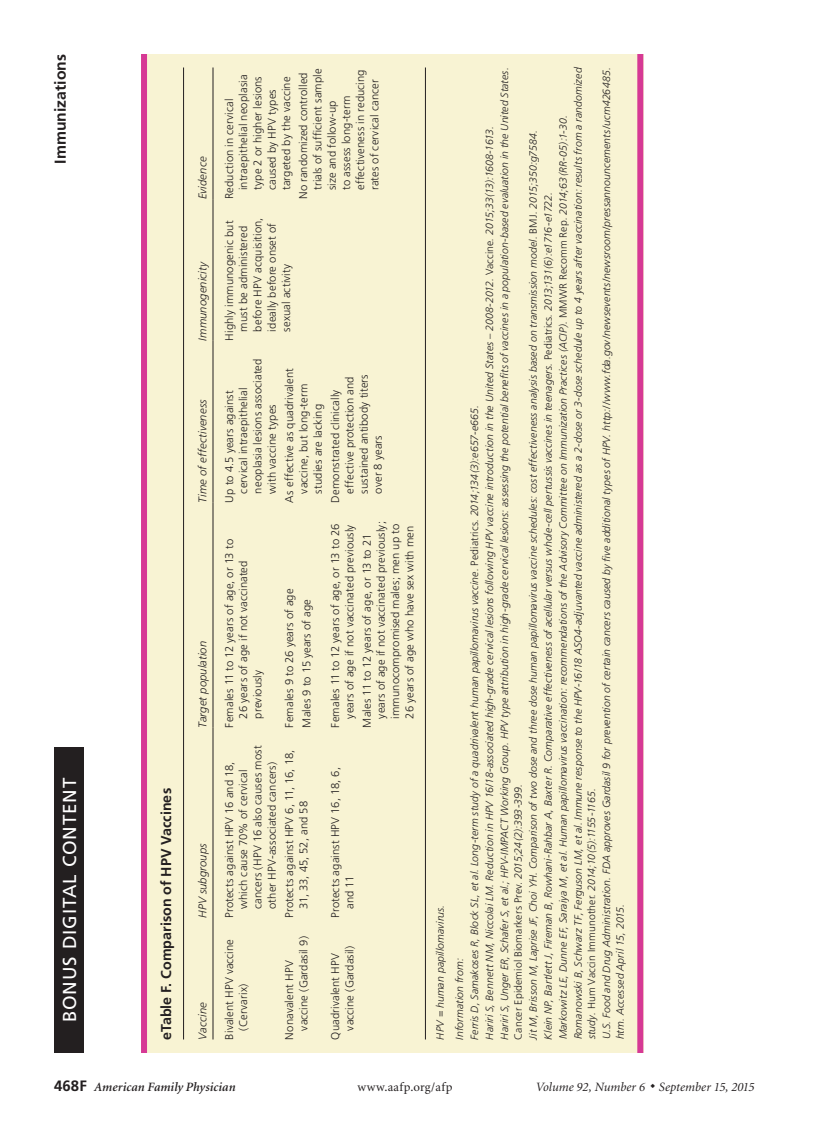
<style>
.page{position:relative;width:837px;height:1134px;background:#fff}
.page>*{position:absolute;margin:0;border:0;box-sizing:border-box;transform-origin:0 0}
.online_head{font:18.75px "Frutiger";letter-spacing:.05em;color:#fff}
.jump_head{font:700 15.75px "Frutiger";letter-spacing:.005em;color:#231f20}
.table_title{font:700 14.25px "Frutiger";letter-spacing:.005em;color:#231f20}
.t1{font:italic 12.75px "Minion";color:#231f20}
.t2{font:italic 600 12.75px "Minion";letter-spacing:.005em;color:#231f20}
.t3{font:12.75px "Minion";letter-spacing:.03em;color:#231f20}
.table_data{font:300 11.25px/14.2px "Frutiger";letter-spacing:.01em;color:#231f20}
.table_head1{font:italic 300 11.25px "Frutiger";letter-spacing:.01em;color:#231f20}
.table_fig_note{font:italic 300 10.5px/13.5px "Frutiger";letter-spacing:.01em;color:#231f20}
.table_note_rule{font:italic 300 10.5px/13.5px "Frutiger";letter-spacing:.01em;color:#231f20}
.s1{font-style:normal}
.s2{font-family:"Frutiger";font-weight:700;font-style:normal;font-size:15px}
</style>
<div class="page">
<div style="left:141px;top:54px;width:502px;height:999px;background:#f8f3d3"></div>
<div style="left:141px;top:54px;width:6px;height:999px;background:#d63995"></div>
<hr style="left:183px;top:68px;width:1px;height:972px;background:#231f20">
<hr style="left:213px;top:918px;width:1px;height:122px;background:#231f20">
<hr style="left:213px;top:728px;width:1px;height:190px;background:#231f20">
<hr style="left:213px;top:502px;width:1px;height:226px;background:#231f20">
<hr style="left:213px;top:340px;width:1px;height:162px;background:#231f20">
<hr style="left:213px;top:199px;width:1px;height:141px;background:#231f20">
<hr style="left:213px;top:67px;width:1px;height:132px;background:#231f20">
<hr style="left:425px;top:68px;width:1px;height:972px;background:#231f20">
<div style="left:637px;top:54px;width:6px;height:999px;background:#d63995"></div>
<div style="left:54px;top:747px;width:30px;height:306px;background:#231f20"></div>
<p class="jump_head" style="left:51px;top:164px;width:111px;rotate:-90deg">Immunizations</p>
<p class="online_head" style="left:58px;top:1022px;width:246px;rotate:-90deg">BONUS DIGITAL CONTENT</p>
<p class="table_title" style="left:158px;top:1040px;width:253px;rotate:-90deg">eTable F. Comparison of HPV Vaccines</p>
<p class="table_head1" style="left:196px;top:199px;width:44px;rotate:-90deg">Evidence</p>
<p class="table_head1" style="left:196px;top:340px;width:81px;rotate:-90deg">Immunogenicity</p>
<p class="table_head1" style="left:196px;top:502px;width:105px;rotate:-90deg">Time of effectiveness</p>
<p class="table_head1" style="left:196px;top:728px;width:88px;rotate:-90deg">Target population</p>
<p class="table_head1" style="left:196px;top:918px;width:76px;rotate:-90deg">HPV subgroups</p>
<p class="table_head1" style="left:196px;top:1040px;width:39px;rotate:-90deg">Vaccine</p>
<p class="table_data" style="left:222px;top:190px;width:117px;text-indent:-9px;rotate:-90deg">Reduction in cervical intraepithelial neoplasia type 2 or higher lesions caused by HPV types targeted by the vaccine</p>
<p class="table_data" style="left:296px;top:190px;width:123px;text-indent:-9px;rotate:-90deg">No randomized controlled trials of sufficient sample size and follow-up<br>to assess long-term effectiveness in reducing rates of cervical cancer</p>
<p class="table_data" style="left:222px;top:332px;width:115px;text-indent:-9px;rotate:-90deg">Highly immunogenic but must be administered before HPV acquisition, ideally before onset of sexual activity</p>
<p class="table_data" style="left:222px;top:494px;width:136px;text-indent:-9px;rotate:-90deg">Up to 4.5 years against cervical intraepithelial neoplasia lesions associated with vaccine types</p>
<p class="table_data" style="left:282px;top:494px;width:127px;text-indent:-9px;rotate:-90deg">As effective as quadrivalent vaccine, but long-term studies are lacking</p>
<p class="table_data" style="left:328px;top:494px;width:121px;text-indent:-9px;rotate:-90deg">Demonstrated clinically effective protection and sustained antibody titers over 8 years</p>
<p class="table_data" style="left:222px;top:718px;width:181px;text-indent:-9px;rotate:-90deg">Females 11 to 12 years of age, or 13 to<br>26 years of age if not vaccinated previously</p>
<p class="table_data" style="left:282px;top:728px;width:141px;rotate:-90deg">Females 9 to 26 years of age</p>
<p class="table_data" style="left:300px;top:728px;width:130px;rotate:-90deg">Males 9 to 15 years of age</p>
<p class="table_data" style="left:222px;top:909px;width:165px;text-indent:-9px;rotate:-90deg">Protects against HPV 16 and 18, which cause 70% of cervical cancers (HPV 16 also causes most other HPV-associated cancers)</p>
<p class="table_data" style="left:282px;top:909px;width:161px;text-indent:-9px;rotate:-90deg">Protects against HPV 6, 11, 16, 18,<br>31, 33, 45, 52, and 58</p>
<p class="table_data" style="left:222px;top:1030px;width:93px;text-indent:-9px;rotate:-90deg">Bivalent HPV vaccine (Cervarix)</p>
<p class="table_data" style="left:282px;top:1030px;width:96px;text-indent:-9px;rotate:-90deg">Nonavalent HPV vaccine (Gardasil 9)</p>
<p class="table_data" style="left:328px;top:728px;width:205px;text-align:right;rotate:-90deg">Females 11 to 12 years of age, or 13 to 26 years of age if not vaccinated previously</p>
<p class="table_data" style="left:360px;top:718px;width:199px;text-indent:-9px;rotate:-90deg">Males 11 to 12 years of age, or 13 to 21 years of age if not vaccinated previously; immunocompromised males; men up to 26 years of age who have sex with men</p>
<p class="table_data" style="left:328px;top:909px;width:143px;text-indent:-9px;rotate:-90deg">Protects against HPV 16, 18, 6, and 11</p>
<p class="table_data" style="left:328px;top:1030px;width:86px;text-indent:-9px;rotate:-90deg">Quadrivalent HPV vaccine (Gardasil)</p>
<p class="table_fig_note" style="left:434px;top:1040px;width:136px;rotate:-90deg">HPV = human papillomavirus.</p>
<p class="table_fig_note" style="left:572px;top:1039px;width:974px;rotate:-90deg">Romanowski B, Schwarz TF, Ferguson LM, et al. Immune response to the HPV-16/18 ASO4-adjuvanted vaccine administered as a 2-dose or 3-dose schedule up to 4 years after vaccination: results from a randomized study. <span class="s1">Hum Vaccin Immunother</span>. 2014;10(5):1155-1165.</p>
<p class="table_note_rule" style="left:600px;top:1039px;width:973px;rotate:-90deg">U.S. Food and Drug Administration. FDA approves Gardasil 9 for prevention of certain cancers caused by five additional types of HPV. http://www.fda.gov/newsevents/newsroom/pressannouncements/ucm426485. htm. Accessed April 15, 2015.</p>
<p class="table_fig_note" style="left:498px;top:1040px;width:974px;rotate:-90deg">Hariri S, Unger ER, Schafer S, et al.; HPV-IMPACT Working Group. HPV type attribution in high-grade cervical lesions: assessing the potential benefits of vaccines in a population-based evaluation in the United States.<br><span class="s1">Cancer Epidemiol Biomarkers Prev.</span> 2015;24(2):393-399.</p>
<p class="table_fig_note" style="left:557px;top:1039px;width:926px;rotate:-90deg">Markowitz LE, Dunne EF, Saraiya M, et al. Human papillomavirus vaccination: recommendations of the Advisory Committee on Immunization Practices (ACIP). <span class="s1">MMWR Recomm Rep</span>. 2014;63(RR-05):1-30.</p>
<p class="table_fig_note" style="left:483px;top:1040px;width:915px;rotate:-90deg">Hariri S, Bennett NM, Niccolai LM. Reduction in HPV 16/18-associated high-grade cervical lesions following HPV vaccine introduction in the United States – 2008-2012. <span class="s1">Vaccine</span>. 2015;33(13):1608-1613.</p>
<p class="table_fig_note" style="left:527px;top:1040px;width:911px;rotate:-90deg">Jit M, Brisson M, Laprise JF, Choi YH. Comparison of two dose and three dose human papillomavirus vaccine schedules: cost effectiveness analysis based on transmission model. <span class="s1">BMJ</span>. 2015;350:g7584.</p>
<p class="table_fig_note" style="left:542px;top:1040px;width:849px;rotate:-90deg">Klein NP, Bartlett J, Fireman B, Rowhani-Rahbar A, Baxter R. Comparative effectiveness of acellular versus whole-cell pertussis vaccines in teenagers. <span class="s1">Pediatrics</span>. 2013;131(6):e1716-e1722.</p>
<p class="table_fig_note" style="left:468px;top:1040px;width:636px;rotate:-90deg">Ferris D, Samakoses R, Block SL, et al. Long-term study of a quadrivalent human papillomavirus vaccine. <span class="s1">Pediatrics</span>. 2014;134(3):e657-e665.</p>
<p class="table_fig_note" style="left:453px;top:1040px;width:83px;rotate:-90deg">Information from:</p>
<p class="t2" style="left:54px;top:1080px;width:183px"><span class="s2">468F</span> American Family Physician</p>
<p class="t3" style="left:357px;top:1080px;width:97px">www.aafp.org/afp</p>
<p class="t1" style="left:536px;top:1080px;width:220px">Volume 92, Number 6 ◆ September 15, 2015</p>
</div>
